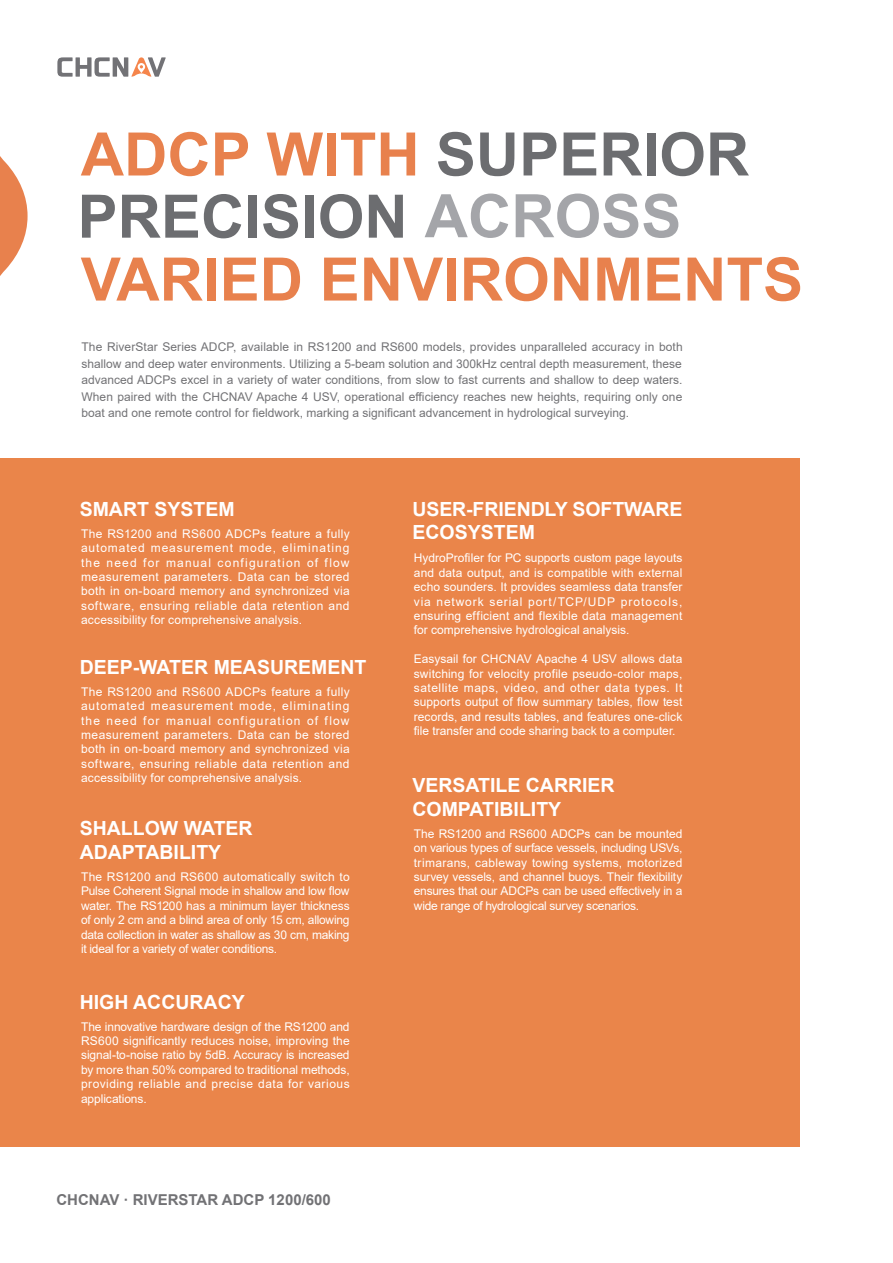
<style>
.page{position:relative;width:893px;height:1263px;background:#fff}
.page>*{position:absolute;margin:0;border:0;box-sizing:border-box;transform-origin:0 0}
.t1{font:700 60px/125.1px "Arial";color:#e8814d}
.t2{font:700 60px "Arial";color:#6c6d70}
.t3{font:700 19.5px/23.4px "Arial";color:#fff}
.t4{font:700 15px "Arial";color:#727275}
.t5{font:12px/14.4px "Arial";color:#fff;text-align:justify}
.t6{font:12px/16.5px "Arial";color:#727275;text-align:justify}
.s1{color:#6c6d70}
.s2{color:#a4a5a9}
</style>
<div class="page">
<svg style="left:0;top:156px;width:28px;height:120px"></svg>
<svg style="left:57px;top:57px;width:109px;height:20px"></svg>
<div style="left:0;top:458px;width:799px;height:689px;background:#ea854a"></div>
<h1 class="t1" style="left:81px;top:93px;width:724px">ADCP WITH <span class="s1">SUPERIOR<br></span>VARIED ENVIRONMENTS</h1>
<h1 class="t2" style="left:78px;top:174px;width:605px">PRECISION <span class="s2">ACROSS</span></h1>
<p class="t6" style="left:82px;top:339px;width:603px">The RiverStar Series ADCP, available in RS1200 and RS600 models, provides unparalleled accuracy in both shallow and deep water environments. Utilizing a 5-beam solution and 300kHz central depth measurement, these advanced ADCPs excel in a variety of water conditions, from slow to fast currents and shallow to deep waters.<br>When paired with the CHCNAV Apache 4 USV, operational efficiency reaches new heights, requiring only one boat and one remote control for fieldwork, marking a significant advancement in hydrological surveying.</p>
<h2 class="t3" style="left:80px;top:497px;width:156px">SMART SYSTEM</h2>
<p class="t5" style="left:81px;top:526px;width:270px">The RS1200 and RS600 ADCPs feature a fully automated measurement mode, eliminating the need for manual configuration of flow measurement parameters. Data can be stored both in on-board memory and synchronized via software, ensuring reliable data retention and accessibility for comprehensive analysis.</p>
<h2 class="t3" style="left:80px;top:655px;width:288px">DEEP-WATER MEASUREMENT</h2>
<p class="t5" style="left:81px;top:684px;width:270px">The RS1200 and RS600 ADCPs feature a fully automated measurement mode, eliminating the need for manual configuration of flow measurement parameters. Data can be stored both in on-board memory and synchronized via software, ensuring reliable data retention and accessibility for comprehensive analysis.</p>
<h2 class="t3" style="left:80px;top:817px;width:174px">SHALLOW WATER<br>ADAPTABILITY</h2>
<p class="t5" style="left:81px;top:869px;width:270px">The RS1200 and RS600 automatically switch to Pulse Coherent Signal mode in shallow and low flow water. The RS1200 has a minimum layer thickness of only 2 cm and a blind area of only 15 cm, allowing data collection in water as shallow as 30 cm, making it ideal for a variety of water conditions.</p>
<h2 class="t3" style="left:80px;top:990px;width:167px">HIGH ACCURACY</h2>
<p class="t5" style="left:81px;top:1019px;width:270px">The innovative hardware design of the RS1200 and RS600 significantly reduces noise, improving the signal-to-noise ratio by 5dB. Accuracy is increased by more than 50% compared to traditional methods, providing reliable and precise data for various applications.</p>
<p class="t4" style="left:56px;top:1189px;width:276px">CHCNAV · RIVERSTAR ADCP 1200/600</p>
<h2 class="t3" style="left:412px;top:497px;width:271px">USER-FRIENDLY SOFTWARE<br>ECOSYSTEM</h2>
<p class="t5" style="left:414px;top:551px;width:270px">HydroProfiler for PC supports custom page layouts and data output, and is compatible with external echo sounders. It provides seamless data transfer via network serial port/TCP/UDP protocols, ensuring efficient and flexible data management for comprehensive hydrological analysis.</p>
<p class="t5" style="left:414px;top:652px;width:270px">Easysail for CHCNAV Apache 4 USV allows data switching for velocity profile pseudo-color maps, satellite maps, video, and other data types. It supports output of flow summary tables, flow test records, and results tables, and features one-click file transfer and code sharing back to a computer.</p>
<h2 class="t3" style="left:412px;top:774px;width:204px">VERSATILE CARRIER<br>COMPATIBILITY</h2>
<p class="t5" style="left:414px;top:826px;width:270px">The RS1200 and RS600 ADCPs can be mounted on various types of surface vessels, including USVs, trimarans, cableway towing systems, motorized survey vessels, and channel buoys. Their flexibility ensures that our ADCPs can be used effectively in a wide range of hydrological survey scenarios.</p>
</div>
